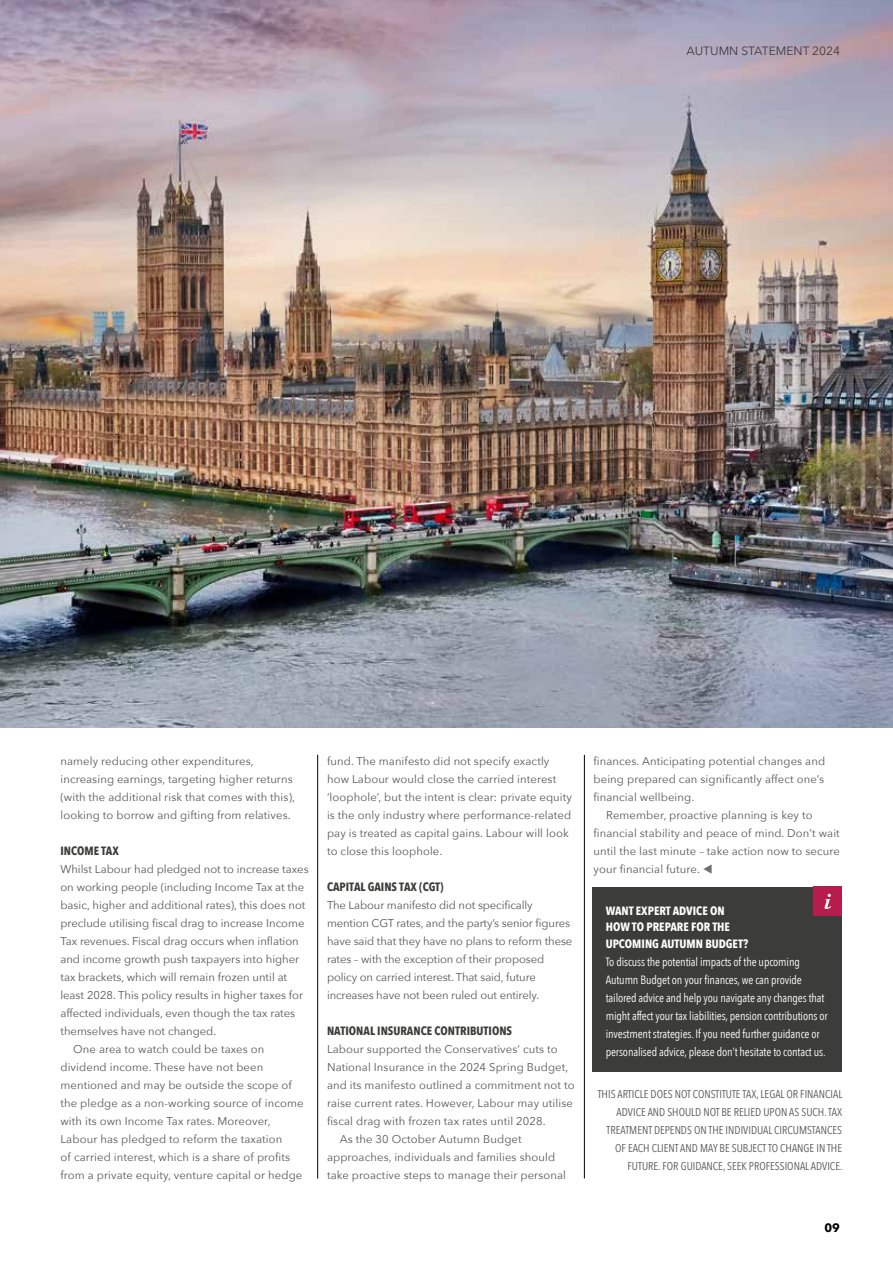
<style>
.page{position:relative;width:893px;height:1263px;background:#fff}
.page>*{position:absolute;margin:0;border:0;box-sizing:border-box;transform-origin:0 0}
.t1{font:12px/18px "Avenir Next Condensed";letter-spacing:-.01em;color:#fff}
.t2{font:700 12px "Avenir Next Condensed";color:#3c3c3b}
.t3{font:700 12px/16.5px "Avenir Next Condensed";color:#fff}
.t4{font:12px "Avenir Next";color:#3c3c3b}
.t5{font:700 12px "Avenir Next";color:#000}
.t6{font:11.25px/18px "Avenir Next";letter-spacing:.01em;color:#575756}
.t7{font:11.25px/18px "Avenir Next";letter-spacing:-.01em;color:#575756}
.t8{font:11.25px/18px "Avenir Next Condensed";color:#575756;text-align:right}
.s1{color:#706f6f}
</style>
<div class="page">
<img style="left:0;top:0;width:893px;height:728px">
<div style="left:592px;top:887px;width:250px;height:184px;background:#3c3c3b"></div>
<div style="left:814px;top:887px;width:28px;height:29px;background:#b61d4c"></div>
<svg style="left:825px;top:894px;width:6px;height:15px"></svg>
<hr style="left:317px;top:755px;width:1px;height:424px;background:#000">
<hr style="left:584px;top:755px;width:1px;height:423px;background:#000">
<p class="t4" style="left:686px;top:40px;width:155px">AUTUMN STATEMENT 2024</p>
<p class="t6" style="left:60px;top:752px;width:236px">namely reducing other expenditures, increasing earnings, targeting higher returns (with the additional risk that comes with this), looking to borrow and gifting from relatives.</p>
<p class="t2" style="left:60px;top:843px;width:60px">INCOME TAX</p>
<p class="t6" style="left:60px;top:860px;width:250px">Whilst Labour had pledged not to increase taxes</p>
<p class="t6" style="left:60px;top:878px;width:245px">on working people (including Income Tax at the</p>
<p class="t6" style="left:60px;top:896px;width:247px">basic, higher and additional rates), this does not</p>
<p class="t6" style="left:60px;top:914px;width:246px">preclude utilising fiscal drag to increase Income</p>
<p class="t6" style="left:60px;top:932px;width:240px">Tax revenues. Fiscal drag occurs when inflation</p>
<p class="t6" style="left:60px;top:950px;width:240px">and income growth push taxpayers into higher</p>
<p class="t6" style="left:60px;top:968px;width:228px">tax brackets, which will remain frozen until at</p>
<p class="t6" style="left:60px;top:986px;width:244px">least 2028. This policy results in higher taxes for</p>
<p class="t6" style="left:60px;top:1004px;width:236px">affected individuals, even though the tax rates</p>
<p class="t6" style="left:60px;top:1022px;width:157px">themselves have not changed.</p>
<p class="t6" style="left:73px;top:1040px;width:193px">One area to watch could be taxes on</p>
<p class="t6" style="left:60px;top:1058px;width:204px">dividend income. These have not been</p>
<p class="t6" style="left:60px;top:1076px;width:233px">mentioned and may be outside the scope of</p>
<p class="t6" style="left:60px;top:1094px;width:245px">the pledge as a non-working source of income</p>
<p class="t6" style="left:60px;top:1112px;width:212px">with its own Income Tax rates. Moreover,</p>
<p class="t6" style="left:60px;top:1130px;width:223px">Labour has pledged to reform the taxation</p>
<p class="t6" style="left:60px;top:1148px;width:231px">of carried interest, which is a share of profits</p>
<p class="t6" style="left:60px;top:1166px;width:243px">from a private equity, venture capital or hedge</p>
<p class="t6" style="left:327px;top:752px;width:247px">fund. The manifesto did not specify exactly how Labour would close the carried interest ‘loophole’, but the intent is clear: private equity is the only industry where performance-related pay is treated as capital gains. Labour will look to close this loophole.</p>
<p class="t2" style="left:327px;top:879px;width:118px">CAPITAL GAINS TAX (CGT)</p>
<p class="t7" style="left:327px;top:896px;width:247px">The Labour manifesto did not specifically mention CGT rates, and the party’s senior figures have said that they have no plans to reform these rates – with the exception of their proposed policy on carried interest. That said, future increases have not been ruled out entirely.</p>
<p class="t2" style="left:327px;top:1023px;width:187px">NATIONAL INSURANCE CONTRIBUTIONS</p>
<p class="t6" style="left:327px;top:1040px;width:232px">Labour supported the Conservatives’ cuts to</p>
<p class="t6" style="left:327px;top:1058px;width:243px">National Insurance in the 2024 Spring Budget,</p>
<p class="t6" style="left:327px;top:1076px;width:249px">and its manifesto outlined a commitment not to</p>
<p class="t6" style="left:327px;top:1094px;width:247px">raise current rates. However, Labour may utilise</p>
<p class="t6" style="left:327px;top:1112px;width:220px">fiscal drag with frozen tax rates until 2028.</p>
<p class="t6" style="left:340px;top:1130px;width:183px">As the 30 October Autumn Budget</p>
<p class="t6" style="left:327px;top:1148px;width:230px">approaches, individuals and families should</p>
<p class="t6" style="left:327px;top:1166px;width:241px">take proactive steps to manage their personal</p>
<p class="t6" style="left:594px;top:752px;width:233px;text-align:justify">finances. Anticipating potential changes and being prepared can significantly affect one’s financial wellbeing.</p>
<p class="t6" style="left:594px;top:806px;width:248px;text-indent:13px">Remember, proactive planning is key to financial stability and peace of mind. Don’t wait until the last minute – take action now to secure your financial future. <span class="s1">▼</span></p>
<p class="t3" style="left:606px;top:902px;width:144px">WANT EXPERT ADVICE ON<br>HOW TO PREPARE FOR THE<br>UPCOMING AUTUMN BUDGET?</p>
<p class="t1" style="left:606px;top:952px;width:223px">To discuss the potential impacts of the upcoming Autumn Budget on your finances, we can provide tailored advice and help you navigate any changes that might affect your tax liabilities, pension contributions or investment strategies. If you need further guidance or personalised advice, please don’t hesitate to contact us.</p>
<p class="t8" style="left:598px;top:1085px;width:246px">THIS ARTICLE DOES NOT CONSTITUTE TAX, LEGAL OR FINANCIAL ADVICE AND SHOULD NOT BE RELIED UPON AS SUCH. TAX TREATMENT DEPENDS ON THE INDIVIDUAL CIRCUMSTANCES OF EACH CLIENT AND MAY BE SUBJECT TO CHANGE IN THE FUTURE. FOR GUIDANCE, SEEK PROFESSIONAL ADVICE.</p>
<p class="t5" style="left:824px;top:1218px;width:17px">09</p>
</div>
